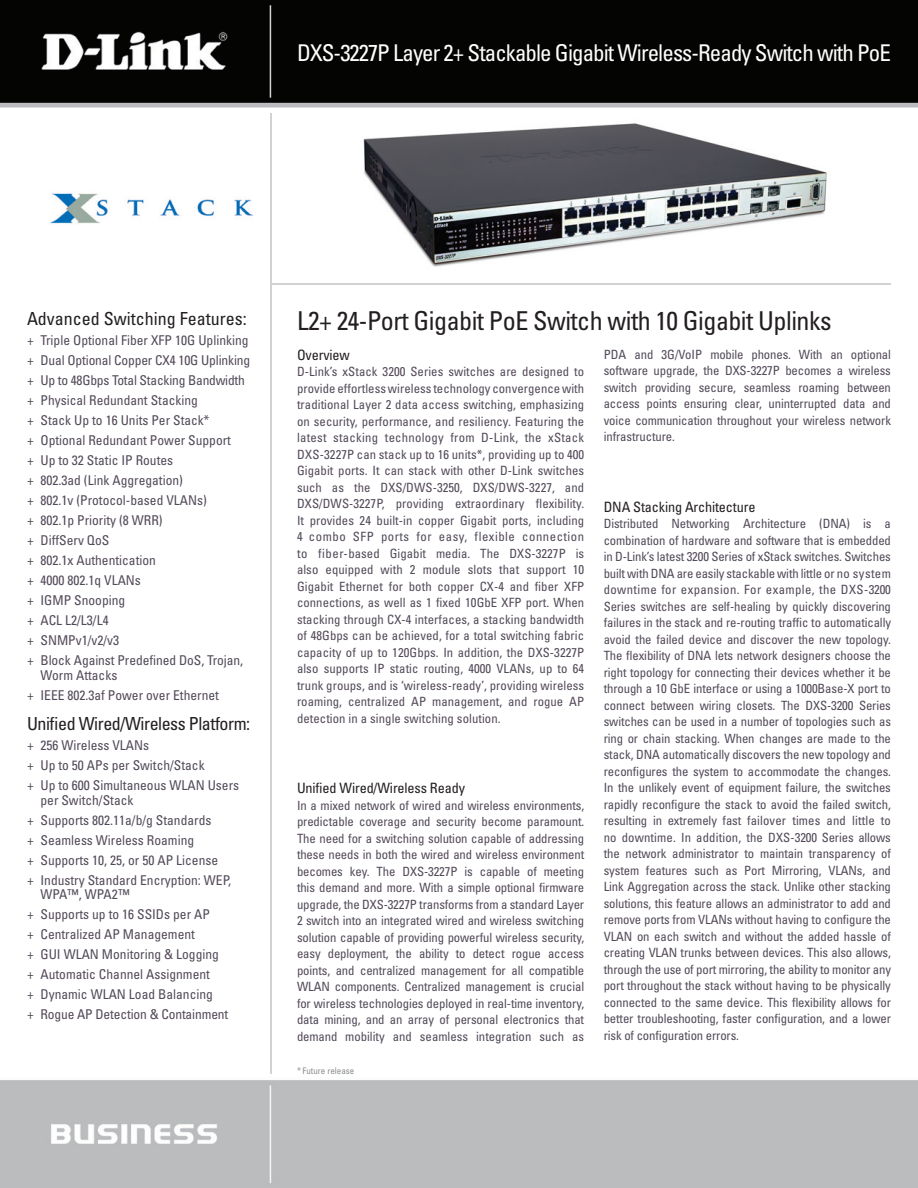
<style>
.page{position:relative;width:918px;height:1188px;background:#fff}
.page>*{position:absolute;margin:0;border:0;box-sizing:border-box;transform-origin:0 0}
.t1{font:condensed 26.1px "Univers";letter-spacing:-.02em;color:#231f20}
.t2{font:condensed 23.1px "Univers";letter-spacing:-.04em;color:#fff}
.t3{font:condensed 18px "Univers";letter-spacing:-.01em;color:#231f20}
.t4{font:condensed 14.25px "Univers";letter-spacing:-.01em;color:#231f20}
.t5{font:condensed 13.5px/20px "Univers";color:#534a59}
.t6{font:condensed 12.75px/16.5px "Univers";letter-spacing:-.01em;color:#534a59;text-align:justify}
.t7{font:condensed 9px "Univers";color:#8a8c90}
</style>
<div class="page">
<img style="left:0;top:0;width:918px;height:1188px">
<img style="left:50px;top:191px;width:204px;height:34px">
<hr style="left:270px;top:114px;width:2px;height:960px;background:#d1d2d4">
<hr style="left:272px;top:284px;width:619px;height:1px;background:#d1d2d4">
<img style="left:358px;top:119px;width:472px;height:152px">
<h2 class="t2" style="left:297px;top:38px;width:595px">DXS-3227P Layer 2+ Stackable Gigabit Wireless-Ready Switch with PoE</h2>
<h3 class="t3" style="left:27px;top:307px;width:221px">Advanced Switching Features:</h3>
<p class="t5" style="left:27px;top:330px;width:225px">+ Triple Optional Fiber XFP 10G Uplinking + Dual Optional Copper CX4 10G Uplinking + Up to 48Gbps Total Stacking Bandwidth + Physical Redundant Stacking<br>+ Stack Up to 16 Units Per Stack*<br>+ Optional Redundant Power Support<br>+ Up to 32 Static IP Routes<br>+ 802.3ad (Link Aggregation)<br>+ 802.1v (Protocol-based VLANs)<br>+ 802.1p Priority (8 WRR)<br>+ DiffServ QoS<br>+ 802.1x Authentication<br>+ 4000 802.1q VLANs<br>+ IGMP Snooping<br>+ ACL L2/L3/L4<br>+ SNMPv1/v2/v3<br>+ Block Against Predefined DoS, Trojan,</p>
<p class="t5" style="left:27px;top:665px;width:193px;text-indent:14px">Worm Attacks<br>+ IEEE 802.3af Power over Ethernet</p>
<h3 class="t3" style="left:27px;top:712px;width:225px">Unified Wired/Wireless Platform:</h3>
<p class="t5" style="left:27px;top:735px;width:214px">+ 256 Wireless VLANs<br>+ Up to 50 APs per Switch/Stack<br>+ Up to 600 Simultaneous WLAN Users</p>
<p class="t5" style="left:27px;top:790px;width:206px;text-indent:14px">per Switch/Stack<br>+ Supports 802.11a/b/g Standards<br>+ Seamless Wireless Roaming<br>+ Supports 10, 25, or 50 AP License<br>+ Industry Standard Encryption: WEP,</p>
<p class="t5" style="left:27px;top:884px;width:203px;text-indent:14px">WPA™, WPA2™<br>+ Supports up to 16 SSIDs per AP<br>+ Centralized AP Management<br>+ GUI WLAN Monitoring &amp; Logging + Automatic Channel Assignment<br>+ Dynamic WLAN Load Balancing<br>+ Rogue AP Detection &amp; Containment</p>
<h1 class="t1" style="left:297px;top:304px;width:536px">L2+ 24-Port Gigabit PoE Switch with 10 Gigabit Uplinks</h1>
<p class="t4" style="left:297px;top:346px;width:54px">Overview</p>
<p class="t6" style="left:297px;top:363px;width:289px">D-Link’s xStack 3200 Series switches are designed to provide effortless wireless technology convergence with traditional Layer 2 data access switching, emphasizing on security, performance, and resiliency. Featuring the latest stacking technology from D-Link, the xStack DXS-3227P can stack up to 16 units*, providing up to 400<br>Gigabit ports. It can stack with other D-Link switches such as the DXS/DWS-3250, DXS/DWS-3227, and DXS/DWS-3227P, providing extraordinary flexibility.<br>It provides 24 built-in copper Gigabit ports, including 4 combo SFP ports for easy, flexible connection to fiber-based Gigabit media. The DXS-3227P is also equipped with 2 module slots that support 10<br>Gigabit Ethernet for both copper CX-4 and fiber XFP connections, as well as 1 fixed 10GbE XFP port. When stacking through CX-4 interfaces, a stacking bandwidth of 48Gbps can be achieved, for a total switching fabric capacity of up to 120Gbps. In addition, the DXS-3227P also supports IP static routing, 4000 VLANs, up to 64 trunk groups, and is ‘wireless-ready’, providing wireless roaming, centralized AP management, and rogue AP detection in a single switching solution.</p>
<p class="t4" style="left:297px;top:779px;width:170px">Unified Wired/Wireless Ready</p>
<p class="t6" style="left:297px;top:797px;width:289px">In a mixed network of wired and wireless environments, predictable coverage and security become paramount.<br>The need for a switching solution capable of addressing these needs in both the wired and wireless environment becomes key. The DXS-3227P is capable of meeting this demand and more. With a simple optional firmware upgrade, the DXS-3227P transforms from a standard Layer 2 switch into an integrated wired and wireless switching solution capable of providing powerful wireless security, easy deployment, the ability to detect rogue access points, and centralized management for all compatible WLAN components. Centralized management is crucial for wireless technologies deployed in real-time inventory, data mining, and an array of personal electronics that demand mobility and seamless integration such as</p>
<p class="t7" style="left:297px;top:1065px;width:59px">* Future release</p>
<p class="t6" style="left:604px;top:346px;width:289px">PDA and 3G/VoIP mobile phones. With an optional software upgrade, the DXS-3227P becomes a wireless switch providing secure, seamless roaming between access points ensuring clear, uninterrupted data and voice communication throughout your wireless network infrastructure.</p>
<p class="t4" style="left:604px;top:498px;width:153px">DNA Stacking Architecture</p>
<p class="t6" style="left:604px;top:515px;width:289px">Distributed Networking Architecture (DNA) is a combination of hardware and software that is embedded in D-Link’s latest 3200 Series of xStack switches. Switches built with DNA are easily stackable with little or no system downtime for expansion. For example, the DXS-3200<br>Series switches are self-healing by quickly discovering failures in the stack and re-routing traffic to automatically avoid the failed device and discover the new topology.<br>The flexibility of DNA lets network designers choose the right topology for connecting their devices whether it be through a 10 GbE interface or using a 1000Base-X port to connect between wiring closets. The DXS-3200 Series switches can be used in a number of topologies such as ring or chain stacking. When changes are made to the stack, DNA automatically discovers the new topology and reconfigures the system to accommodate the changes.<br>In the unlikely event of equipment failure, the switches rapidly reconfigure the stack to avoid the failed switch, resulting in extremely fast failover times and little to no downtime. In addition, the DXS-3200 Series allows the network administrator to maintain transparency of system features such as Port Mirroring, VLANs, and Link Aggregation across the stack. Unlike other stacking solutions, this feature allows an administrator to add and remove ports from VLANs without having to configure the VLAN on each switch and without the added hassle of creating VLAN trunks between devices. This also allows, through the use of port mirroring, the ability to monitor any port throughout the stack without having to be physically connected to the same device. This flexibility allows for better troubleshooting, faster configuration, and a lower risk of configuration errors.</p>
</div>
